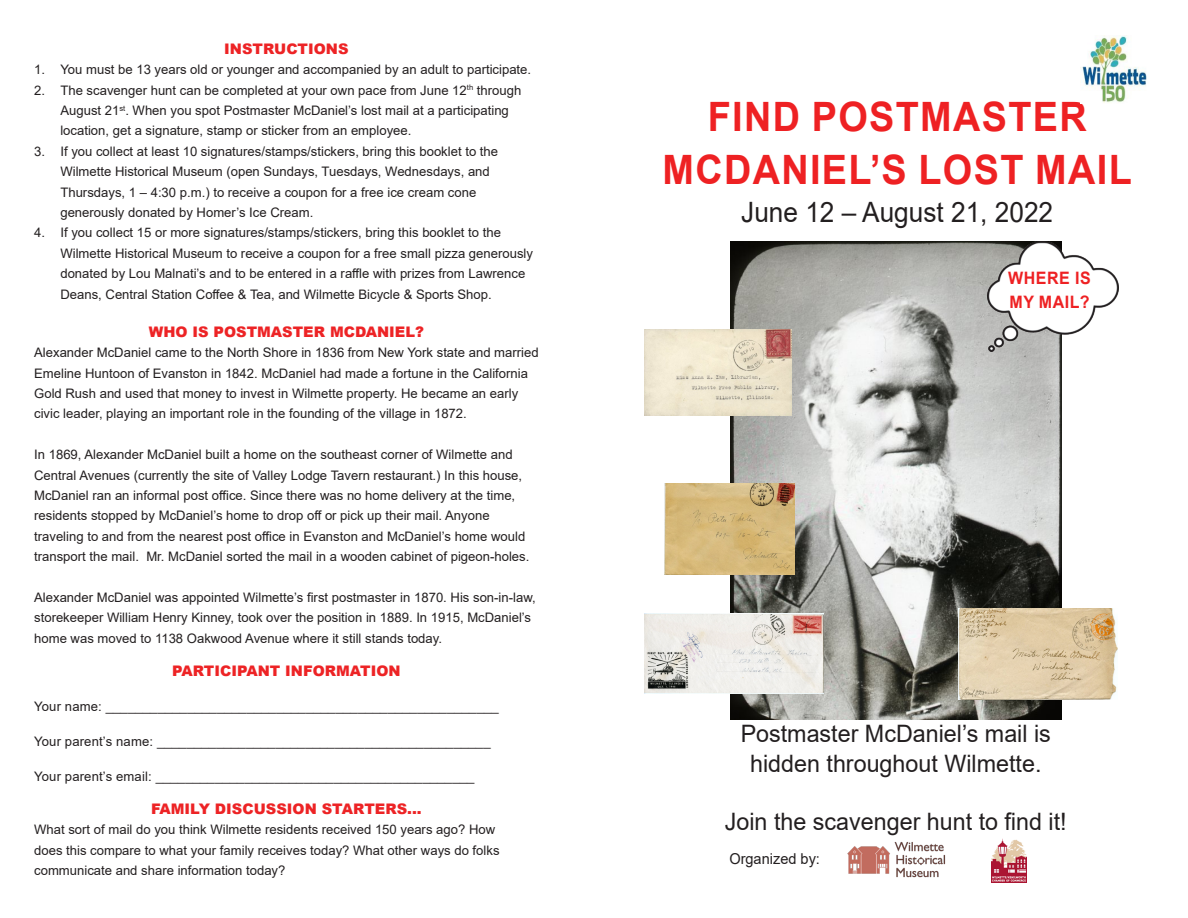
<style>
.page{position:relative;width:1188px;height:918px;background:#fff}
.page>*{position:absolute;margin:0;border:0;box-sizing:border-box;transform-origin:0 0}
.t1{font:700 40.5px/52.3px "Arial";letter-spacing:.035em;color:#ee2123;text-align:center;scale:.93 1}
.t2{font:28.05px "Arial";color:#231f20;scale:.93 1}
.t3{font:24px/29.1px "Arial";color:#231f20;text-align:center}
.t4{font:700 17.1px/23.2px "Arial";letter-spacing:.035em;color:#ee2123;scale:.93 1}
.t5{font:15px "Arial";color:#231f20}
.t6{font:900 14.55px "Arial";color:#ed2325}
.t7{font:13.05px/20.4px "Arial";color:#231f20}
</style>
<div class="page">
<img style="left:730px;top:241px;width:331px;height:478px">
<img style="left:847px;top:842px;width:99px;height:36px">
<img style="left:991px;top:839px;width:35px;height:44px">
<img style="left:645px;top:330px;width:147px;height:86px">
<img style="left:645px;top:614px;width:178px;height:79px">
<img style="left:664px;top:483px;width:131px;height:92px">
<img style="left:988px;top:241px;width:130px;height:111px">
<img style="left:958px;top:608px;width:160px;height:91px">
<img style="left:1080px;top:36px;width:67px;height:67px">
<p class="t6" style="left:224px;top:38px;width:126px">INSTRUCTIONS</p>
<p class="t7" style="left:34px;top:59px;width:499px">1. You must be 13 years old or younger and accompanied by an adult to participate.</p>
<p class="t7" style="left:60px;top:80px;width:462px;text-indent:-26px">2. The scavenger hunt can be completed at your own pace from June 12<sup>th</sup> through<br>August 21<sup>st</sup>. When you spot Postmaster McDaniel’s lost mail at a participating location, get a signature, stamp or sticker from an employee.</p>
<p class="t7" style="left:60px;top:141px;width:439px;text-indent:-26px">3. If you collect at least 10 signatures/stamps/stickers, bring this booklet to the Wilmette Historical Museum (open Sundays, Tuesdays, Wednesdays, and Thursdays, 1 – 4:30 p.m.) to receive a coupon for a free ice cream cone generously donated by Homer’s Ice Cream.</p>
<p class="t7" style="left:60px;top:222px;width:474px;text-indent:-26px">4. If you collect 15 or more signatures/stamps/stickers, bring this booklet to the Wilmette Historical Museum to receive a coupon for a free small pizza generously donated by Lou Malnati’s and to be entered in a raffle with prizes from Lawrence Deans, Central Station Coffee &amp; Tea, and Wilmette Bicycle &amp; Sports Shop.</p>
<p class="t6" style="left:149px;top:321px;width:277px">WHO IS POSTMASTER MCDANIEL?</p>
<p class="t7" style="left:34px;top:342px;width:506px">Alexander McDaniel came to the North Shore in 1836 from New York state and married Emeline Huntoon of Evanston in 1842. McDaniel had made a fortune in the California Gold Rush and used that money to invest in Wilmette property. He became an early civic leader, playing an important role in the founding of the village in 1872.</p>
<p class="t7" style="left:34px;top:444px;width:497px">In 1869, Alexander McDaniel built a home on the southeast corner of Wilmette and Central Avenues (currently the site of Valley Lodge Tavern restaurant.) In this house, McDaniel ran an informal post office. Since there was no home delivery at the time, residents stopped by McDaniel’s home to drop off or pick up their mail. Anyone traveling to and from the nearest post office in Evanston and McDaniel’s home would transport the mail. Mr. McDaniel sorted the mail in a wooden cabinet of pigeon-holes.</p>
<p class="t7" style="left:34px;top:587px;width:503px">Alexander McDaniel was appointed Wilmette’s first postmaster in 1870. His son-in-law, storekeeper William Henry Kinney, took over the position in 1889. In 1915, McDaniel’s home was moved to 1138 Oakwood Avenue where it still stands today.</p>
<p class="t6" style="left:172px;top:660px;width:230px">PARTICIPANT INFORMATION</p>
<p class="t7" style="left:34px;top:696px;width:466px">Your name: _____________________________________________________</p>
<p class="t7" style="left:34px;top:731px;width:458px">Your parent’s name: _____________________________________________</p>
<p class="t7" style="left:34px;top:766px;width:442px">Your parent’s email: ___________________________________________</p>
<p class="t6" style="left:151px;top:798px;width:272px">FAMILY DISCUSSION STARTERS...</p>
<p class="t7" style="left:34px;top:819px;width:467px">What sort of mail do you think Wilmette residents received 150 years ago? How does this compare to what your family receives today? What other ways do folks communicate and share information today?</p>
<p class="t1" style="left:663px;top:91px;width:506px">FIND POSTMASTER<br>MCDANIEL’S LOST MAIL</p>
<p class="t2" style="left:741px;top:193px;width:337px">June 12 – August 21, 2022</p>
<p class="t4" style="left:1008px;top:267px;width:90px">WHERE IS<br>MY MAIL?</p>
<p class="t3" style="left:741px;top:719px;width:312px">Postmaster McDaniel’s mail is hidden throughout Wilmette.</p>
<p class="t3" style="left:725px;top:807px;width:343px">Join the scavenger hunt to find it!</p>
<p class="t5" style="left:729px;top:849px;width:92px">Organized by:</p>
</div>
